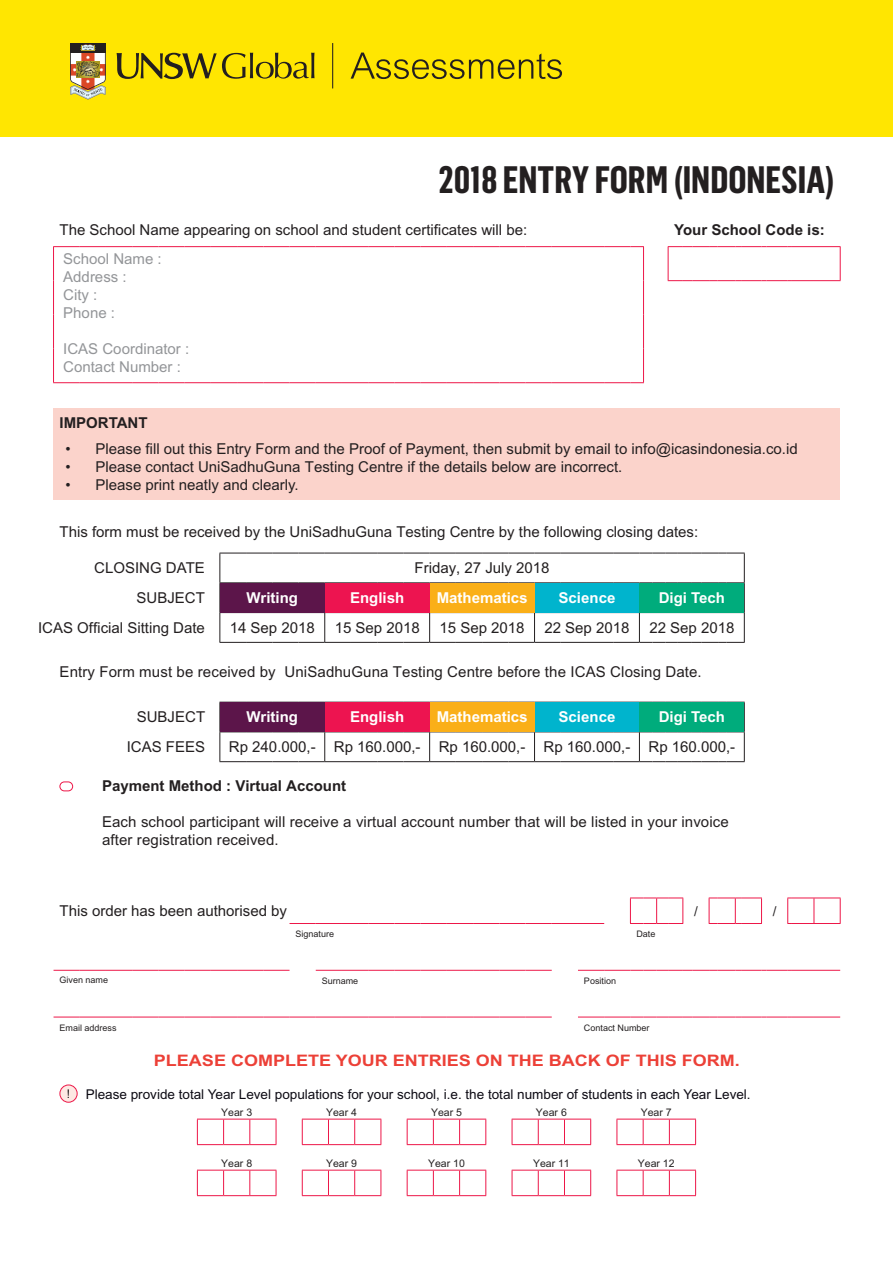
<style>
.page{position:relative;width:893px;height:1263px;background:#fff}
.page>*{position:absolute;margin:0;border:0;box-sizing:border-box;transform-origin:0 0}
.t1{font:700 37.5px "Flama Condensed";color:#231f20}
.t2{font:700 15.9px "Arial MT Std";color:#ec4037;scale:1.14 1}
.t3{font:15px/29.7px "Arial MT Std";color:#231f20;text-align:right}
.t4{font:700 15px "Arial MT Std";color:#fff}
.t5{font:15px/18px "Arial MT Std";color:#939598}
.t6{font:700 15px "Arial MT Std";color:#231f20}
.t7{font:13.5px "Arial MT Std";color:#0d0b14}
.t8{font:13.5px "Arial MT Std";color:#231f20}
.t9{font:10.5px "Arial MT Std";color:#231f20}
.t10{font:9px "Arial MT Std";color:#231f20}
.s1{font-size:12px;color:#231f20}
</style>
<div class="page">
<div style="left:54px;top:408px;width:786px;height:92px;background:#fbd3cb"></div>
<hr style="left:53px;top:247px;width:1px;height:34px;background:#ed1748">
<hr style="left:53px;top:281px;width:1px;height:34px;background:#ed1748">
<hr style="left:53px;top:315px;width:1px;height:34px;background:#ed1748">
<hr style="left:53px;top:349px;width:1px;height:33px;background:#ed1748">
<svg style="left:53px;top:246px;width:591px;height:1px"></svg>
<hr style="left:643px;top:247px;width:1px;height:34px;background:#ed1748">
<hr style="left:668px;top:247px;width:1px;height:33px;background:#ed1748">
<svg style="left:668px;top:246px;width:173px;height:1px"></svg>
<hr style="left:840px;top:247px;width:1px;height:33px;background:#ed1748">
<hr style="left:643px;top:281px;width:1px;height:34px;background:#ed1748">
<svg style="left:668px;top:280px;width:173px;height:1px"></svg>
<hr style="left:643px;top:315px;width:1px;height:34px;background:#ed1748">
<hr style="left:643px;top:349px;width:1px;height:33px;background:#ed1748">
<svg style="left:53px;top:382px;width:591px;height:1px"></svg>
<svg style="left:290px;top:923px;width:314px;height:1px"></svg>
<svg style="left:630px;top:897px;width:53px;height:27px"></svg>
<svg style="left:709px;top:897px;width:53px;height:27px"></svg>
<svg style="left:787px;top:897px;width:54px;height:27px"></svg>
<svg style="left:54px;top:970px;width:236px;height:1px"></svg>
<svg style="left:316px;top:970px;width:236px;height:1px"></svg>
<svg style="left:578px;top:970px;width:262px;height:1px"></svg>
<svg style="left:54px;top:1017px;width:498px;height:1px"></svg>
<svg style="left:578px;top:1017px;width:262px;height:1px"></svg>
<div style="left:60px;top:781px;width:13px;height:10px;border:1px solid #ed1748;border-radius:4px"></div>
<div style="left:60px;top:1085px;width:17px;height:17px;background:#fde8e3;border-radius:50%"></div>
<div style="left:60px;top:1084px;width:18px;height:18px;border:1px solid #ed1748;border-radius:50%"></div>
<svg style="left:197px;top:1119px;width:80px;height:26px"></svg>
<svg style="left:302px;top:1119px;width:80px;height:26px"></svg>
<svg style="left:407px;top:1119px;width:79px;height:26px"></svg>
<svg style="left:512px;top:1119px;width:79px;height:26px"></svg>
<svg style="left:617px;top:1119px;width:79px;height:26px"></svg>
<svg style="left:197px;top:1170px;width:80px;height:26px"></svg>
<svg style="left:302px;top:1170px;width:80px;height:26px"></svg>
<svg style="left:407px;top:1170px;width:79px;height:26px"></svg>
<svg style="left:512px;top:1170px;width:79px;height:26px"></svg>
<svg style="left:617px;top:1170px;width:79px;height:26px"></svg>
<svg style="left:219px;top:702px;width:526px;height:60px"></svg>
<div style="left:639px;top:702px;width:105px;height:30px;background:#00ac7c"></div>
<div style="left:534px;top:702px;width:105px;height:30px;background:#00b4cd"></div>
<div style="left:220px;top:702px;width:105px;height:30px;background:#5c154a"></div>
<div style="left:325px;top:702px;width:105px;height:30px;background:#ed1450"></div>
<div style="left:430px;top:702px;width:104px;height:30px;background:#faaf18"></div>
<svg style="left:219px;top:553px;width:526px;height:90px"></svg>
<div style="left:639px;top:583px;width:105px;height:30px;background:#00ac7c"></div>
<div style="left:534px;top:583px;width:105px;height:30px;background:#00b4cd"></div>
<div style="left:220px;top:583px;width:105px;height:30px;background:#5c154a"></div>
<div style="left:325px;top:583px;width:105px;height:30px;background:#ed1450"></div>
<div style="left:430px;top:583px;width:104px;height:30px;background:#faaf18"></div>
<div style="left:0;top:0;width:893px;height:137px;background:#ffe601"></div>
<svg style="left:117px;top:53px;width:197px;height:26px"></svg>
<svg style="left:70px;top:43px;width:36px;height:56px;background:#af936a"></svg>
<hr style="left:332px;top:43px;width:1px;height:45px;background:#231f20">
<svg style="left:351px;top:53px;width:211px;height:26px"></svg>
<h1 class="t1" style="left:439px;top:156px;width:398px">2018 ENTRY FORM (INDONESIA)</h1>
<p class="t3" style="left:60px;top:215px;width:469px">The School Name appearing on school and student certificates will be:</p>
<p class="t6" style="left:674px;top:221px;width:152px">Your School Code is:</p>
<p class="t5" style="left:63px;top:249px;width:100px">School Name :<br>Address :<br>City :<br>Phone :</p>
<p class="t5" style="left:63px;top:339px;width:127px">ICAS Coordinator :<br>Contact Number :</p>
<p class="t6" style="left:60px;top:413px;width:90px">IMPORTANT</p>
<p class="t3" style="left:66px;top:434px;width:734px">• Please fill out this Entry Form and the Proof of Payment, then submit by email to info@icasindonesia.co.id</p>
<p class="t3" style="left:66px;top:452px;width:558px">• Please contact UniSadhuGuna Testing Centre if the details below are incorrect.</p>
<p class="t3" style="left:66px;top:470px;width:235px">• Please print neatly and clearly.</p>
<p class="t3" style="left:60px;top:517px;width:640px">This form must be received by the UniSadhuGuna Testing Centre by the following closing dates:</p>
<p class="t3" style="left:38px;top:553px;width:168px">CLOSING DATE<br>SUBJECT<br>ICAS Official Sitting Date</p>
<p class="t3" style="left:60px;top:656px;width:644px">Entry Form must be received by UniSadhuGuna Testing Centre before the ICAS Closing Date.</p>
<p class="t3" style="left:127px;top:702px;width:80px">SUBJECT<br>ICAS FEES</p>
<p class="t3" style="left:415px;top:553px;width:137px">Friday, 27 July 2018</p>
<p class="t4" style="left:247px;top:589px;width:53px">Writing</p>
<p class="t4" style="left:350px;top:589px;width:56px">English</p>
<p class="t4" style="left:437px;top:589px;width:92px">Mathematics</p>
<p class="t4" style="left:559px;top:589px;width:58px">Science</p>
<p class="t4" style="left:659px;top:589px;width:68px">Digi Tech</p>
<p class="t3" style="left:230px;top:613px;width:87px">14 Sep 2018</p>
<p class="t3" style="left:335px;top:613px;width:87px">15 Sep 2018</p>
<p class="t3" style="left:440px;top:613px;width:87px">15 Sep 2018</p>
<p class="t3" style="left:544px;top:613px;width:87px">22 Sep 2018</p>
<p class="t3" style="left:649px;top:613px;width:87px">22 Sep 2018</p>
<p class="t4" style="left:247px;top:708px;width:53px">Writing</p>
<p class="t4" style="left:350px;top:708px;width:56px">English</p>
<p class="t4" style="left:437px;top:708px;width:92px">Mathematics</p>
<p class="t4" style="left:559px;top:708px;width:58px">Science</p>
<p class="t4" style="left:659px;top:708px;width:68px">Digi Tech</p>
<p class="t3" style="left:229px;top:732px;width:508px">Rp 240.000,- Rp 160.000,- Rp 160.000,- Rp 160.000,- Rp 160.000,-</p>
<p class="t6" style="left:102px;top:777px;width:246px">Payment Method : Virtual Account</p>
<p class="t3" style="left:102px;top:813px;width:628px;line-height:18px;text-align:left">Each school participant will receive a virtual account number that will be listed in your invoice after registration received.</p>
<p class="t3" style="left:60px;top:896px;width:229px">This order has been authorised by</p>
<p class="t8" style="left:694px;top:903px;width:5px">/</p>
<p class="t8" style="left:773px;top:903px;width:5px">/</p>
<p class="t10" style="left:296px;top:929px;width:40px">Signature</p>
<p class="t10" style="left:636px;top:929px;width:21px">Date</p>
<p class="t10" style="left:60px;top:975px;width:50px">Given name</p>
<p class="t10" style="left:322px;top:976px;width:38px">Surname</p>
<p class="t10" style="left:584px;top:976px;width:34px">Position</p>
<p class="t10" style="left:60px;top:1023px;width:59px">Email address</p>
<p class="t10" style="left:584px;top:1023px;width:67px">Contact Number</p>
<p class="t2" style="left:154px;top:1051px;width:515px">PLEASE COMPLETE YOUR ENTRIES ON THE BACK OF THIS FORM.</p>
<p class="t7" style="left:67px;top:1086px;width:685px"><span class="s1">!</span> Please provide total Year Level populations for your school, i.e. the total number of students in each Year Level.</p>
<p class="t9" style="left:221px;top:1107px;width:32px">Year 3</p>
<p class="t9" style="left:326px;top:1107px;width:32px">Year 4</p>
<p class="t9" style="left:431px;top:1107px;width:32px">Year 5</p>
<p class="t9" style="left:536px;top:1107px;width:32px">Year 6</p>
<p class="t9" style="left:641px;top:1107px;width:32px">Year 7</p>
<p class="t9" style="left:221px;top:1158px;width:32px">Year 8</p>
<p class="t9" style="left:326px;top:1158px;width:32px">Year 9</p>
<p class="t9" style="left:428px;top:1158px;width:38px">Year 10</p>
<p class="t9" style="left:533px;top:1158px;width:38px">Year 11</p>
<p class="t9" style="left:638px;top:1158px;width:38px">Year 12</p>
</div>
